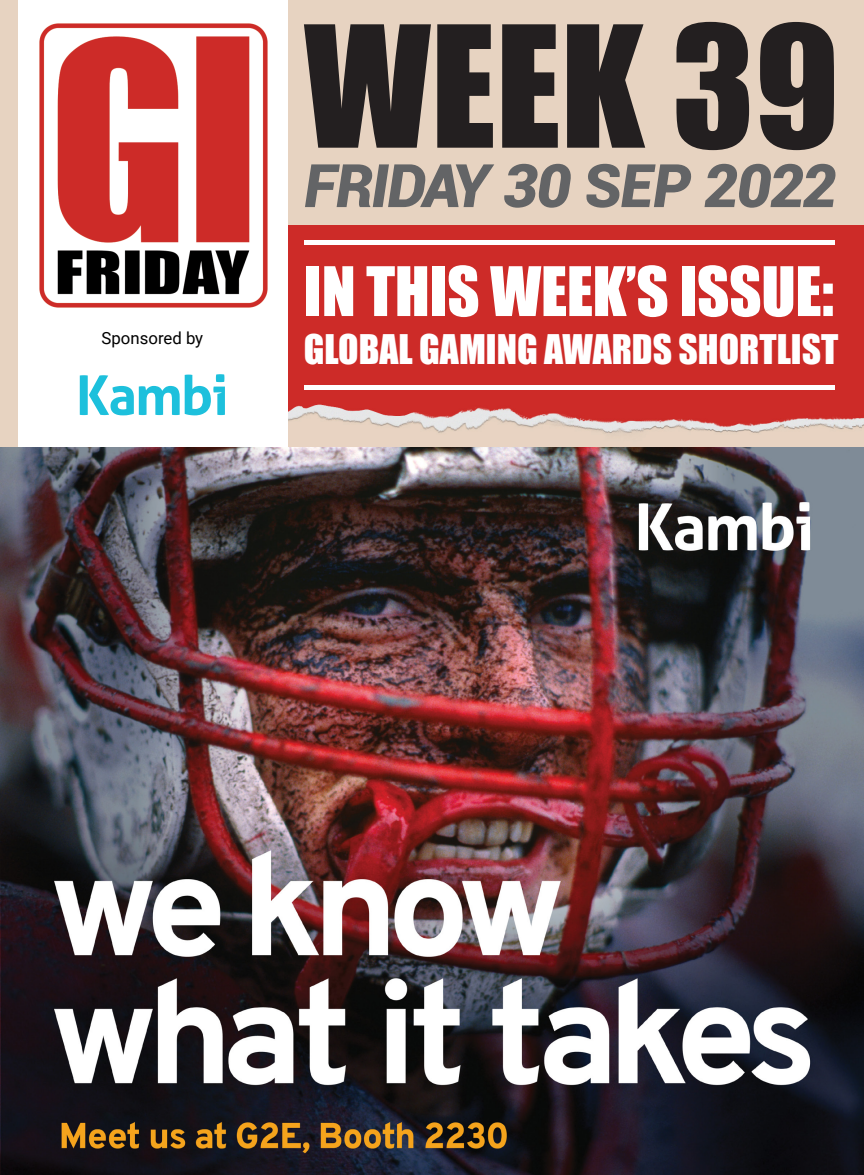
<style>
.page{position:relative;width:864px;height:1175px;background:#fff}
.page>*{position:absolute;margin:0;border:0;box-sizing:border-box;transform-origin:0 0}
.t1{font:156px "Impact";color:#231f20}
.t2{font:63px "Impact";letter-spacing:-.005em;color:#fff}
.t3{font:italic 900 60px "Roboto";letter-spacing:-.03em;color:#636466}
.t4{font:37.5px "Impact";color:#fff}
.t5{font:16.8px "Roboto";color:#000}
</style>
<div class="page">
<div style="left:0;top:0;width:864px;height:1174px;background:#e7d3c1"></div>
<img style="left:288px;top:225px;width:576px;height:209px">
<div style="left:18px;top:0;width:270px;height:972px;background:#fff"></div>
<img style="left:39px;top:23px;width:229px;height:285px">
<img style="left:0;top:447px;width:864px;height:727px">
<svg style="left:80px;top:374px;width:145px;height:41px"></svg>
<hr style="left:304px;top:241px;width:530px;height:4px;background:#fff">
<hr style="left:304px;top:385px;width:530px;height:4px;background:#fff">
<p class="t5" style="left:102px;top:326px;width:103px">Sponsored by</p>
<h1 class="t1" style="left:304px;top:-35px;width:537px">WEEK 39</h1>
<h3 class="t3" style="left:304px;top:143px;width:534px">FRIDAY 30 SEP 2022</h3>
<h2 class="t2" style="left:304px;top:242px;width:531px">IN THIS WEEK’S ISSUE:</h2>
<p class="t4" style="left:304px;top:320px;width:536px">GLOBAL GAMING AWARDS SHORTLIST</p>
</div>
